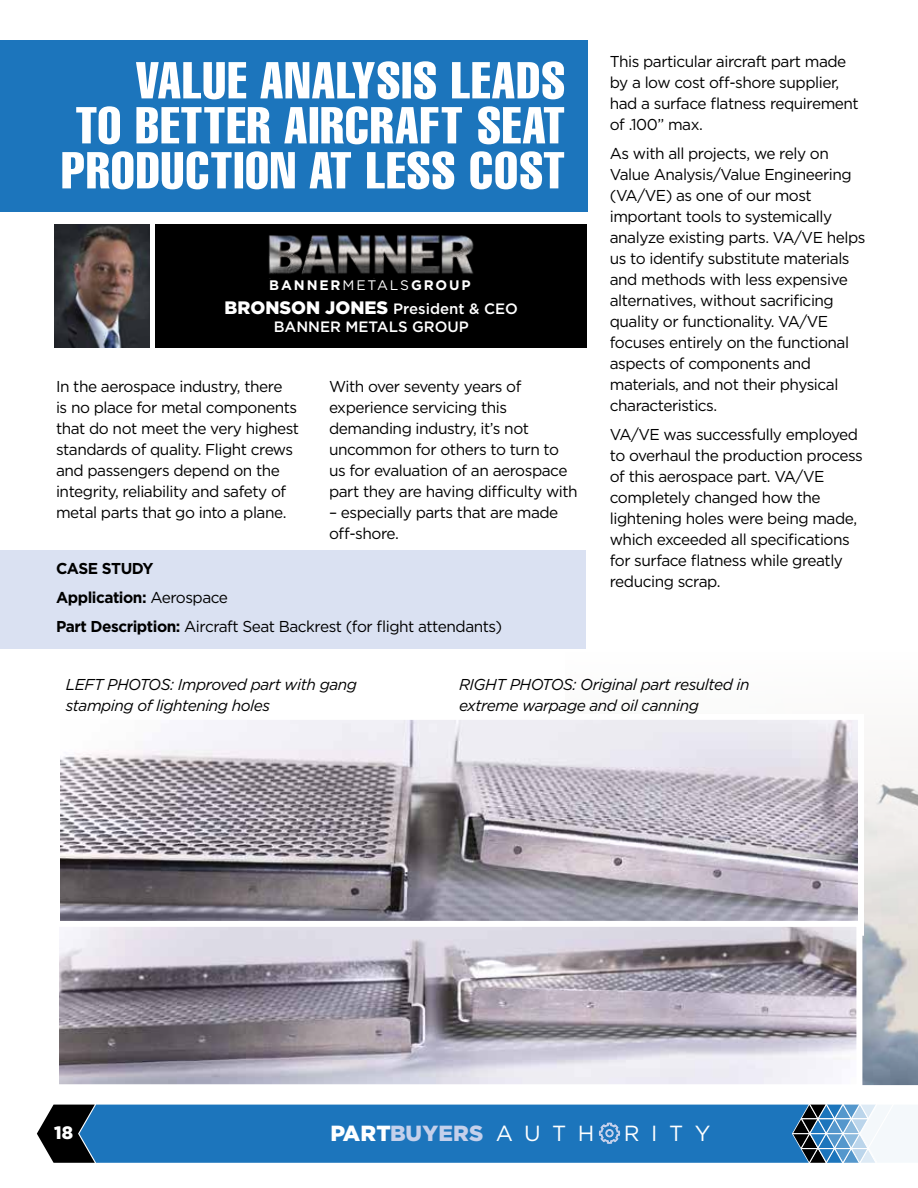
<style>
.page{position:relative;width:918px;height:1188px;background:#fff}
.page>*{position:absolute;margin:0;border:0;box-sizing:border-box;transform-origin:0 0}
.t1{font:900 21.9px "Gotham";letter-spacing:.01em;color:#c4d0eb}
.t2{font:21.9px "Gotham";color:#fff}
.t3{font:900 18px "Gotham";color:#fff}
.t4{font:15.75px/21px "Gotham";letter-spacing:-.03em;color:#000}
.t5{font:italic 15.75px/21px "Gotham";letter-spacing:-.03em;color:#000}
.t6{font:500 15px/18px "Gotham";color:#fff;text-align:center}
.t7{font:700 13.8px "Gotham";letter-spacing:.135em;color:#fff}
.s1{font-weight:400}
.s2{font-weight:900;font-size:18px}
.s3{font-weight:700}
.s4{color:#fff}
.s5{font-weight:400;color:#fff}
</style>
<div class="page">
<div style="left:0;top:551px;width:585px;height:98px;background:#dae1f2"></div>
<img style="left:862px;top:747px;width:56px;height:338px">
<svg style="left:37px;top:1104px;width:881px;height:59px"></svg>
<div style="left:156px;top:225px;width:431px;height:123px;background:#000"></div>
<div style="left:0;top:40px;width:587px;height:172px;background:#1c75bc"></div>
<img style="left:54px;top:225px;width:96px;height:123px">
<svg style="left:62px;top:151px;width:502px;height:38px"></svg>
<svg style="left:76px;top:106px;width:488px;height:38px"></svg>
<svg style="left:136px;top:61px;width:428px;height:38px"></svg>
<img style="left:268px;top:235px;width:206px;height:39px">
<img style="left:61px;top:721px;width:796px;height:200px">
<div style="left:54px;top:714px;width:810px;height:222px;border:6px solid #fff"></div>
<img style="left:60px;top:928px;width:795px;height:155px">
<div style="left:53px;top:921px;width:809px;height:169px;border:6px solid #fff"></div>
<p class="t7" style="left:269px;top:276px;width:203px">BANNER<span class="s1">METALS</span>GROUP</p>
<p class="t6" style="left:225px;top:300px;width:295px"><span class="s2">BRONSON JONES</span> President &amp; CEO<br>BANNER METALS GROUP</p>
<p class="t4" style="left:56px;top:376px;width:245px">In the aerospace industry, there<br>is no place for metal components that do not meet the very highest standards of quality. Flight crews and passengers depend on the integrity, reliability and safety of metal parts that go into a plane.</p>
<p class="t4" style="left:329px;top:376px;width:250px">With over seventy years of experience servicing this demanding industry, it’s not uncommon for others to turn to us for evaluation of an aerospace part they are having difficulty with</p>
<p class="t4" style="left:329px;top:502px;width:231px">– especially parts that are made off-shore.</p>
<p class="t4" style="left:56px;top:554px;width:448px;line-height:29.1px"><span class="s3">CASE STUDY<br>Application:</span> Aerospace<br><span class="s3">Part Description:</span> Aircraft Seat Backrest (for flight attendants)</p>
<p class="t4" style="left:610px;top:50px;width:251px">This particular aircraft part made by a low cost off-shore supplier, had a surface flatness requirement of .100” max.</p>
<p class="t4" style="left:610px;top:142px;width:257px">As with all projects, we rely on<br>Value Analysis/Value Engineering (VA/VE) as one of our most important tools to systemically analyze existing parts. VA/VE helps us to identify substitute materials and methods with less expensive alternatives, without sacrificing quality or functionality. VA/VE focuses entirely on the functional aspects of components and materials, and not their physical characteristics.</p>
<p class="t4" style="left:610px;top:423px;width:255px">VA/VE was successfully employed to overhaul the production process of this aerospace part. VA/VE completely changed how the lightening holes were being made, which exceeded all specifications for surface flatness while greatly reducing scrap.</p>
<p class="t5" style="left:66px;top:673px;width:293px">LEFT PHOTOS: Improved part with gang stamping of lightening holes</p>
<p class="t5" style="left:459px;top:673px;width:292px">RIGHT PHOTOS: Original part resulted in extreme warpage and oil canning</p>
<p class="t3" style="left:54px;top:1122px;width:21px">18</p>
<h1 class="t1" style="left:331px;top:1121px;width:265px"><span class="s4">PART</span>BUYERS <span class="s5">A U T H</span></h1>
<h1 class="t2" style="left:624px;top:1119px;width:88px">RITY</h1>
</div>
